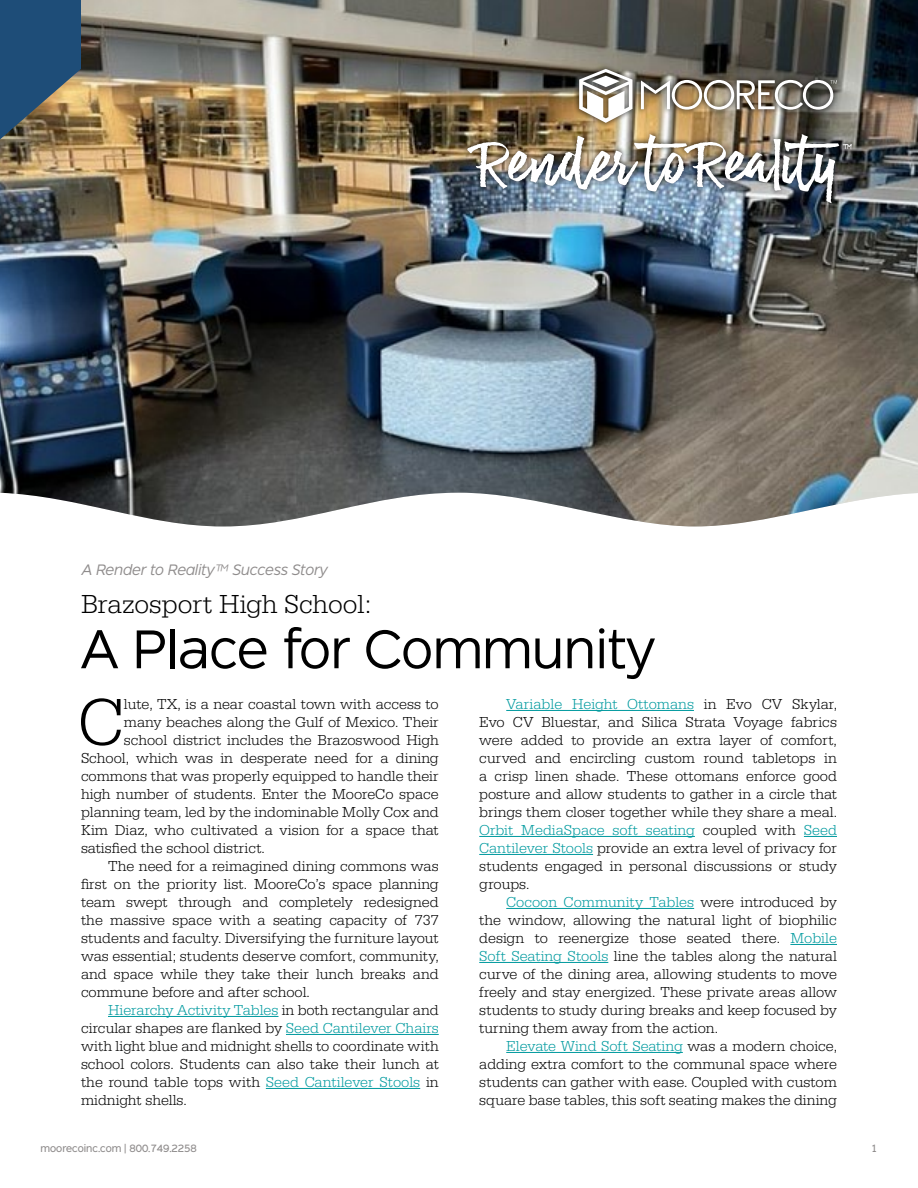
<style>
.page{position:relative;width:918px;height:1188px;background:#fff}
.page>*{position:absolute;margin:0;border:0;box-sizing:border-box;transform-origin:0 0}
.t1{font:300 69px "Serifa";color:#000}
.t2{font:300 54px "Dylan";color:#000}
.t3{font:51px "La Guapita";color:#fff}
.t4{font:300 27px "Serifa";color:#000}
.t5{font:20.85px "La Guapita";color:#fff}
.t6{font:300 15px/18px "Serifa";color:#000;text-align:justify}
.t7{font:300 15px "Serifa";color:#009a9f}
.t8{font:italic 300 15px "Dylan";color:#8f8c8c}
.t9{font:10.5px "Dylan";color:#8f8c8c}
.s1{color:#000}
.s2{color:#009a9f}
</style>
<div class="page">
<hr style="left:108px;top:1016px;width:170px;height:1px;background:#009a9f">
<hr style="left:286px;top:1034px;width:153px;height:1px;background:#009a9f">
<hr style="left:266px;top:1088px;width:154px;height:1px;background:#009a9f">
<hr style="left:506px;top:710px;width:188px;height:1px;background:#009a9f">
<hr style="left:479px;top:836px;width:216px;height:1px;background:#009a9f">
<hr style="left:804px;top:836px;width:33px;height:1px;background:#009a9f">
<hr style="left:479px;top:854px;width:114px;height:1px;background:#009a9f">
<hr style="left:506px;top:908px;width:188px;height:1px;background:#009a9f">
<hr style="left:790px;top:944px;width:47px;height:1px;background:#009a9f">
<hr style="left:479px;top:962px;width:129px;height:1px;background:#009a9f">
<hr style="left:506px;top:1052px;width:177px;height:1px;background:#009a9f">
<img style="left:0;top:0;width:918px;height:526px">
<svg style="left:0;top:0;width:81px;height:139px;background:#3d596e"></svg>
<div style="left:462px;top:129px;width:382px;height:78px;background:#000;opacity:.75"></div>
<div style="left:841px;top:141px;width:13px;height:11px;background:#000;opacity:.75"></div>
<div style="left:574px;top:64px;width:268px;height:64px;background:#000;opacity:.75"></div>
<svg style="left:579px;top:69px;width:53px;height:54px"></svg>
<svg style="left:641px;top:80px;width:196px;height:30px"></svg>
<h3 class="t3" style="left:479px;top:134px;width:370px">Render to Reality</h3>
<h3 class="t5" style="left:841px;top:139px;width:14px">™</h3>
<p class="t8" style="left:81px;top:559px;width:247px">A Render to Reality™ Success Story</p>
<h3 class="t4" style="left:81px;top:588px;width:292px">Brazosport High School:</h3>
<h2 class="t2" style="left:81px;top:614px;width:576px">A Place for Community</h2>
<h1 class="t1" style="left:78px;top:683px;width:48px">C</h1>
<p class="t6" style="left:124px;top:695px;width:316px">lute, TX, is a near coastal town with access to</p>
<p class="t6" style="left:124px;top:713px;width:316px">many beaches along the Gulf of Mexico. Their</p>
<p class="t6" style="left:124px;top:731px;width:316px">school district includes the Brazoswood High</p>
<p class="t6" style="left:81px;top:749px;width:359px">School, which was in desperate need for a dining</p>
<p class="t6" style="left:81px;top:767px;width:359px">commons that was properly equipped to handle their</p>
<p class="t6" style="left:81px;top:785px;width:359px">high number of students. Enter the MooreCo space</p>
<p class="t6" style="left:81px;top:803px;width:359px">planning team, led by the indominable Molly Cox and</p>
<p class="t6" style="left:81px;top:821px;width:359px">Kim Diaz, who cultivated a vision for a space that</p>
<p class="t6" style="left:81px;top:839px;width:186px">satisfied the school district.</p>
<p class="t6" style="left:108px;top:857px;width:332px">The need for a reimagined dining commons was</p>
<p class="t6" style="left:81px;top:875px;width:359px">first on the priority list. MooreCo’s space planning</p>
<p class="t6" style="left:81px;top:893px;width:359px">team swept through and completely redesigned</p>
<p class="t6" style="left:81px;top:911px;width:359px">the massive space with a seating capacity of 737</p>
<p class="t6" style="left:81px;top:929px;width:359px">students and faculty. Diversifying the furniture layout</p>
<p class="t6" style="left:81px;top:947px;width:359px">was essential; students deserve comfort, community,</p>
<p class="t6" style="left:81px;top:965px;width:359px">and space while they take their lunch breaks and</p>
<p class="t6" style="left:81px;top:983px;width:230px">commune before and after school.</p>
<p class="t7" style="left:108px;top:1002px;width:332px">Hierarchy Activity Tables <span class="s1">in both rectangular and</span></p>
<p class="t6" style="left:81px;top:1019px;width:359px">circular shapes are flanked by <span class="s2">Seed Cantilever Chairs</span></p>
<p class="t6" style="left:81px;top:1037px;width:359px">with light blue and midnight shells to coordinate with</p>
<p class="t6" style="left:81px;top:1055px;width:359px">school colors. Students can also take their lunch at</p>
<p class="t6" style="left:81px;top:1073px;width:359px">the round table tops with <span class="s2">Seed Cantilever Stools</span> in</p>
<p class="t6" style="left:81px;top:1091px;width:107px">midnight shells.</p>
<p class="t6" style="left:479px;top:695px;width:359px;text-indent:27px"><span class="s2">Variable Height Ottomans</span> in Evo CV Skylar, Evo CV Bluestar, and Silica Strata Voyage fabrics were added to provide an extra layer of comfort, curved and encircling custom round tabletops in a crisp linen shade. These ottomans enforce good posture and allow students to gather in a circle that brings them closer together while they share a meal.<br><span class="s2">Orbit MediaSpace soft seating</span> coupled with <span class="s2">Seed Cantilever Stools</span> provide an extra level of privacy for students engaged in personal discussions or study groups.</p>
<p class="t6" style="left:479px;top:893px;width:359px;text-indent:27px"><span class="s2">Cocoon Community Tables</span> were introduced by the window, allowing the natural light of biophilic design to reenergize those seated there. <span class="s2">Mobile Soft Seating Stools</span> line the tables along the natural curve of the dining area, allowing students to move freely and stay energized. These private areas allow students to study during breaks and keep focused by turning them away from the action.</p>
<p class="t6" style="left:479px;top:1037px;width:359px;text-indent:27px"><span class="s2">Elevate Wind Soft Seating</span> was a modern choice, adding extra comfort to the communal space where students can gather with ease. Coupled with custom square base tables, this soft seating makes the dining</p>
<p class="t9" style="left:40px;top:1141px;width:158px">moorecoinc.com | 800.749.2258</p>
<p class="t9" style="left:871px;top:1141px;width:8px">1</p>
</div>
